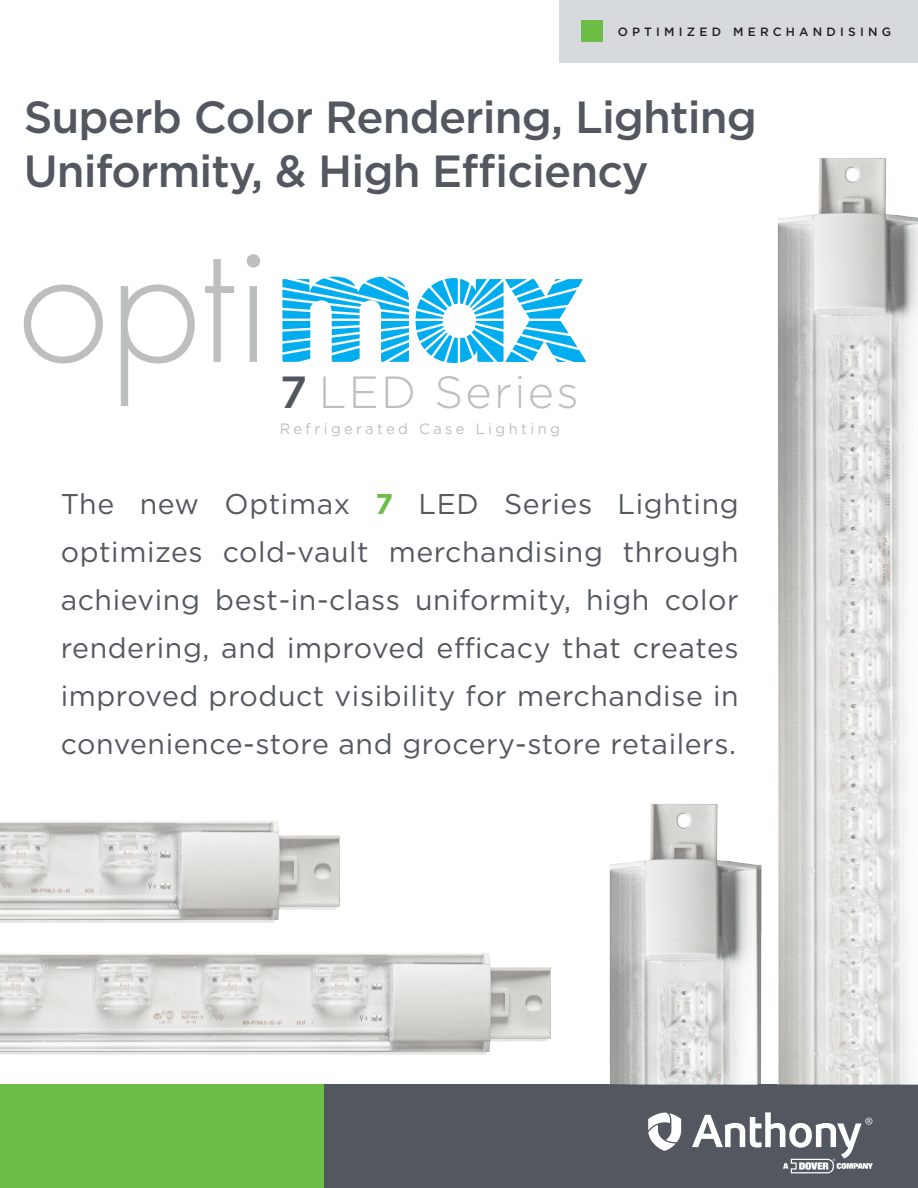
<style>
.page{position:relative;width:918px;height:1188px;background:#fff}
.page>*{position:absolute;margin:0;border:0;box-sizing:border-box;transform-origin:0 0}
.t1{font:500 45px/54px "Gotham";letter-spacing:-.02em;color:#535860}
.t2{font:300 45px "Gotham";letter-spacing:.05em;color:#bdbfbf}
.t3{font:28.5px/48px "Gotham";letter-spacing:.02em;color:#545861;text-align:justify}
.t4{font:15px "Gotham";letter-spacing:.23em;color:#bdbfbf}
.t5{font:500 12px "Gotham";letter-spacing:.35em;color:#231f20}
.s1{font-weight:500;color:#535860}
.s2{font-weight:700;color:#6dbe47}
</style>
<div class="page">
<div style="left:559px;top:0;width:359px;height:63px;background:#d6d9de"></div>
<div style="left:581px;top:21px;width:21px;height:21px;background:#6dbe47"></div>
<svg style="left:24px;top:284px;width:79px;height:79px"></svg>
<svg style="left:121px;top:284px;width:74px;height:122px"></svg>
<svg style="left:205px;top:259px;width:29px;height:103px"></svg>
<svg style="left:247px;top:254px;width:13px;height:108px"></svg>
<svg style="left:416px;top:278px;width:170px;height:85px"></svg>
<svg style="left:282px;top:277px;width:127px;height:85px"></svg>
<div style="left:0;top:1084px;width:918px;height:104px;background:#535860"></div>
<img style="left:609px;top:804px;width:134px;height:280px">
<svg style="left:692px;top:1112px;width:181px;height:61px"></svg>
<svg style="left:648px;top:1113px;width:33px;height:38px"></svg>
<img style="left:743px;top:158px;width:175px;height:926px">
<img style="left:0;top:821px;width:340px;height:96px">
<img style="left:0;top:917px;width:551px;height:138px">
<div style="left:0;top:1084px;width:323px;height:104px;background:#6dbe47"></div>
<p class="t5" style="left:618px;top:24px;width:275px">OPTIMIZED MERCHANDISING</p>
<p class="t1" style="left:24px;top:89px;width:735px">Superb Color Rendering, Lighting<br>Uniformity, &amp; High Efficiency</p>
<p class="t2" style="left:280px;top:363px;width:300px"><span class="s1">7</span> LED Series</p>
<p class="t4" style="left:280px;top:419px;width:282px">Refrigerated Case Lighting</p>
<p class="t3" style="left:61px;top:480px;width:679px">The new Optimax <span class="s2">7</span> LED Series Lighting optimizes cold-vault merchandising through achieving best-in-class uniformity, high color rendering, and improved efficacy that creates improved product visibility for merchandise in convenience-store and grocery-store retailers.</p>
</div>
